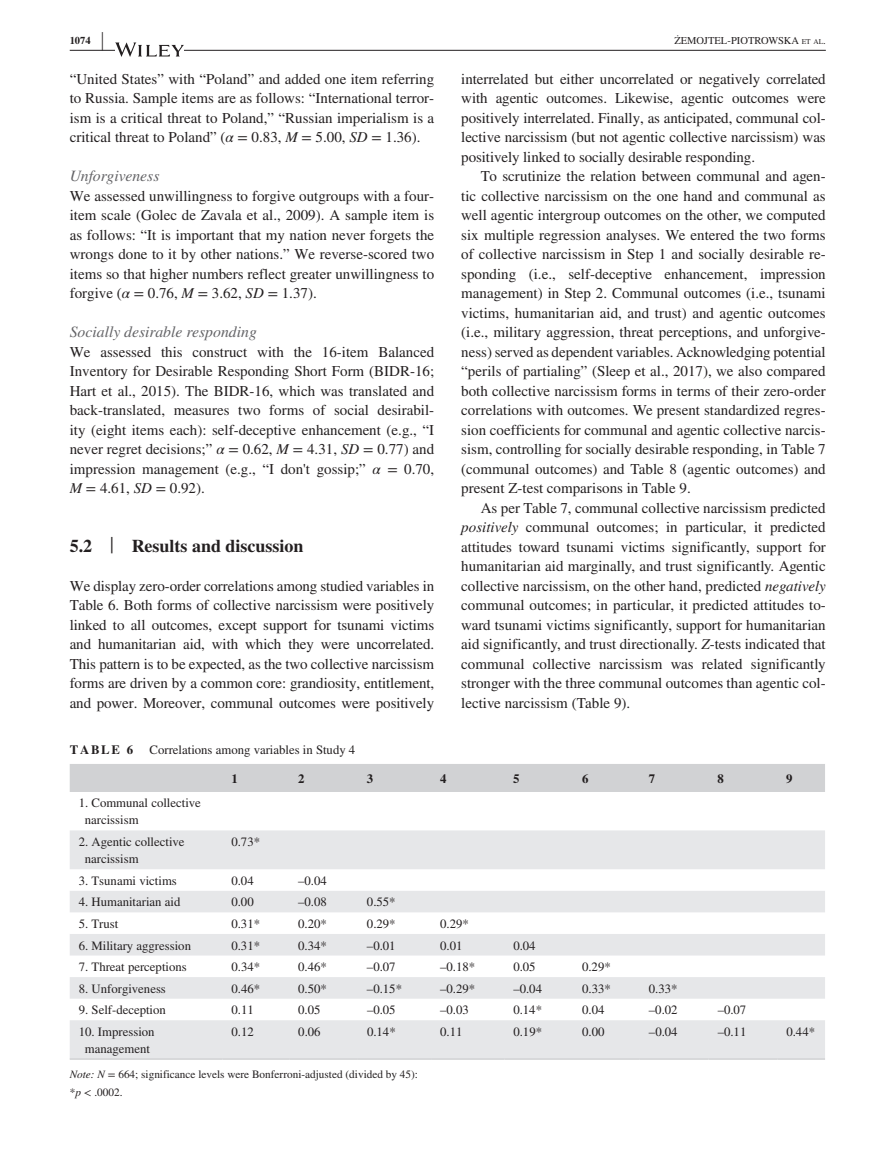
<style>
.page{position:relative;width:893px;height:1174px;background:#fff}
.page>*{position:absolute;margin:0;border:0;box-sizing:border-box;transform-origin:0 0}
.t1{font:700 25.95px "STIX";color:#231f20;scale:.36 1}
.t2{font:700 18px "STIX";color:#231f20}
.t3{font:italic 15.75px "STIX";color:#636366}
.t4{font:15px/19.5px "STIX";color:#231f20;text-align:justify}
.t5{font:12.75px/17.2px "STIX";color:#231f20}
.t6{font:700 12.75px "STIX";letter-spacing:.14em;color:#231f20}
.t7{font:11.25px/18px "STIX";color:#231f20}
.t8{font:10.5px "STIX";color:#231f20}
.t9{font:700 10.5px "STIX";color:#231f20}
.s1{font-size:7.35px}
.s2{font-style:italic}
.s3{font-weight:400;font-size:23.7px}
</style>
<div class="page">
<hr style="left:70px;top:50px;width:756px;height:1px;background:#231f20">
<svg style="left:115px;top:42px;width:69px;height:15px"></svg>
<div style="left:70px;top:764px;width:755px;height:28px;background:#d1d2d4"></div>
<svg style="left:70px;top:830px;width:755px;height:228px;fill:#e6e7e9"></svg>
<hr style="left:70px;top:1058px;width:152px;height:1px;background:#d1d2d4">
<hr style="left:222px;top:1058px;width:67px;height:1px;background:#d1d2d4">
<hr style="left:289px;top:1058px;width:69px;height:1px;background:#d1d2d4">
<hr style="left:358px;top:1058px;width:73px;height:1px;background:#d1d2d4">
<hr style="left:431px;top:1058px;width:73px;height:1px;background:#d1d2d4">
<hr style="left:504px;top:1058px;width:69px;height:1px;background:#d1d2d4">
<hr style="left:573px;top:1058px;width:67px;height:1px;background:#d1d2d4">
<hr style="left:640px;top:1058px;width:68px;height:1px;background:#d1d2d4">
<hr style="left:708px;top:1058px;width:69px;height:1px;background:#d1d2d4">
<hr style="left:777px;top:1058px;width:48px;height:1px;background:#d1d2d4">
<p class="t9" style="left:70px;top:34px;width:22px">1074</p>
<h1 class="t1" style="left:102px;top:26px;width:7px">|</h1>
<p class="t8" style="left:674px;top:33px;width:153px">ŻEMOJTEL-PIOTROWSKA <span class="s1">et al</span> .</p>
<p class="t4" style="left:70px;top:70px;width:366px">“United States” with “Poland” and added one item referring to Russia. Sample items are as follows: “International terror&shy;ism is a critical threat to Poland,” “Russian imperialism is a critical threat to Poland” (<span class="s2">α</span> = 0.83, <span class="s2">M</span> = 5.00, <span class="s2">SD</span> = 1.36).</p>
<p class="t3" style="left:70px;top:165px;width:91px">Unforgiveness</p>
<p class="t4" style="left:70px;top:187px;width:366px">We assessed unwillingness to forgive outgroups with a four&shy;item scale (Golec de Zavala et al., 2009). A sample item is as follows: “It is important that my nation never forgets the wrongs done to it by other nations.” We reverse-scored two items so that higher numbers reflect greater unwillingness to forgive (<span class="s2">α</span> = 0.76, <span class="s2">M</span> = 3.62, <span class="s2">SD</span> = 1.37).</p>
<p class="t3" style="left:70px;top:321px;width:189px">Socially desirable responding</p>
<p class="t4" style="left:70px;top:343px;width:366px">We assessed this construct with the 16-item Balanced Inventory for Desirable Responding Short Form (BIDR-16; Hart et al., 2015). The BIDR-16, which was translated and back-translated, measures two forms of social desirabil&shy;ity (eight items each): self-deceptive enhancement (e.g., “I never regret decisions;” <span class="s2">α</span> = 0.62, <span class="s2">M</span> = 4.31, <span class="s2">SD</span> = 0.77) and impression management (e.g., “I don't gossip;” <span class="s2">α</span> = 0.70, <span class="s2">M</span> = 4.61, <span class="s2">SD</span> = 0.92).</p>
<p class="t4" style="left:461px;top:70px;width:366px">interrelated but either uncorrelated or negatively correlated with agentic outcomes. Likewise, agentic outcomes were positively interrelated. Finally, as anticipated, communal col&shy;lective narcissism (but not agentic collective narcissism) was positively linked to socially desirable responding.</p>
<p class="t4" style="left:461px;top:167px;width:366px;text-indent:20px">To scrutinize the relation between communal and agen&shy;tic collective narcissism on the one hand and communal as well agentic intergroup outcomes on the other, we computed six multiple regression analyses. We entered the two forms of collective narcissism in Step 1 and socially desirable re&shy;sponding (i.e., self-deceptive enhancement, impression management) in Step 2. Communal outcomes (i.e., tsunami victims, humanitarian aid, and trust) and agentic outcomes (i.e., military aggression, threat perceptions, and unforgive&shy;ness) served as dependent variables. Acknowledging potential “perils of partialing” (Sleep et al., 2017), we also compared both collective narcissism forms in terms of their zero-order correlations with outcomes. We present standardized regres&shy;sion coefficients for communal and agentic collective narcis&shy;sism, controlling for socially desirable responding, in Table 7 (communal outcomes) and Table 8 (agentic outcomes) and present Z-test comparisons in Table 9.</p>
<p class="t4" style="left:461px;top:499px;width:366px;text-indent:19px">As per Table 7, communal collective narcissism predicted <span class="s2">positively</span> communal outcomes; in particular, it predicted attitudes toward tsunami victims significantly, support for humanitarian aid marginally, and trust significantly. Agentic collective narcissism, on the other hand, predicted <span class="s2">negatively </span>communal outcomes; in particular, it predicted attitudes to&shy;ward tsunami victims significantly, support for humanitarian aid significantly, and trust directionally. <span class="s2">Z</span>-tests indicated that communal collective narcissism was related significantly stronger with the three communal outcomes than agentic col&shy;lective narcissism (Table 9).</p>
<p class="t2" style="left:70px;top:535px;width:235px">5.2 <span class="s3">|</span> Results and discussion</p>
<p class="t4" style="left:70px;top:577px;width:366px">We display zero-order correlations among studied variables in Table 6. Both forms of collective narcissism were positively linked to all outcomes, except support for tsunami victims and humanitarian aid, with which they were uncorrelated.<br>This pattern is to be expected, as the two collective narcissism forms are driven by a common core: grandiosity, entitlement, and power. Moreover, communal outcomes were positively</p>
<p class="t6" style="left:70px;top:742px;width:65px">TABLE 6</p>
<p class="t5" style="left:150px;top:742px;width:207px">Correlations among variables in Study 4</p>
<p class="t6" style="left:231px;top:771px;width:8px">1</p>
<p class="t6" style="left:298px;top:771px;width:8px">2</p>
<p class="t6" style="left:367px;top:771px;width:8px">3</p>
<p class="t6" style="left:440px;top:771px;width:8px">4</p>
<p class="t6" style="left:513px;top:771px;width:8px">5</p>
<p class="t6" style="left:582px;top:771px;width:8px">6</p>
<p class="t6" style="left:649px;top:771px;width:8px">7</p>
<p class="t6" style="left:718px;top:771px;width:8px">8</p>
<p class="t6" style="left:786px;top:771px;width:8px">9</p>
<p class="t5" style="left:85px;top:795px;width:118px;text-indent:-6px">1. Communal collective narcissism</p>
<p class="t5" style="left:85px;top:834px;width:101px;text-indent:-6px">2. Agentic collective narcissism</p>
<p class="t5" style="left:231px;top:834px;width:30px">0.73*</p>
<p class="t5" style="left:79px;top:872px;width:100px">3. Tsunami victims</p>
<p class="t5" style="left:231px;top:872px;width:24px">0.04</p>
<p class="t5" style="left:298px;top:872px;width:30px">–0.04</p>
<p class="t5" style="left:79px;top:894px;width:103px">4. Humanitarian aid</p>
<p class="t5" style="left:231px;top:894px;width:24px">0.00</p>
<p class="t5" style="left:298px;top:894px;width:30px">–0.08</p>
<p class="t5" style="left:367px;top:894px;width:30px">0.55*</p>
<p class="t5" style="left:79px;top:916px;width:41px">5. Trust</p>
<p class="t5" style="left:231px;top:916px;width:30px">0.31*</p>
<p class="t5" style="left:298px;top:916px;width:30px">0.20*</p>
<p class="t5" style="left:367px;top:916px;width:30px">0.29*</p>
<p class="t5" style="left:440px;top:916px;width:30px">0.29*</p>
<p class="t5" style="left:79px;top:937px;width:114px">6. Military aggression</p>
<p class="t5" style="left:231px;top:937px;width:30px">0.31*</p>
<p class="t5" style="left:298px;top:937px;width:30px">0.34*</p>
<p class="t5" style="left:367px;top:937px;width:30px">–0.01</p>
<p class="t5" style="left:440px;top:937px;width:24px">0.01</p>
<p class="t5" style="left:513px;top:937px;width:24px">0.04</p>
<p class="t5" style="left:79px;top:959px;width:109px">7. Threat perceptions</p>
<p class="t5" style="left:231px;top:959px;width:30px">0.34*</p>
<p class="t5" style="left:298px;top:959px;width:30px">0.46*</p>
<p class="t5" style="left:367px;top:959px;width:30px">–0.07</p>
<p class="t5" style="left:440px;top:959px;width:37px">–0.18*</p>
<p class="t5" style="left:513px;top:959px;width:24px">0.05</p>
<p class="t5" style="left:582px;top:959px;width:30px">0.29*</p>
<p class="t5" style="left:79px;top:980px;width:89px">8. Unforgiveness</p>
<p class="t5" style="left:231px;top:980px;width:30px">0.46*</p>
<p class="t5" style="left:298px;top:980px;width:30px">0.50*</p>
<p class="t5" style="left:367px;top:980px;width:37px">–0.15*</p>
<p class="t5" style="left:440px;top:980px;width:37px">–0.29*</p>
<p class="t5" style="left:513px;top:980px;width:30px">–0.04</p>
<p class="t5" style="left:582px;top:980px;width:30px">0.33*</p>
<p class="t5" style="left:649px;top:980px;width:30px">0.33*</p>
<p class="t5" style="left:79px;top:1002px;width:89px">9. Self-deception</p>
<p class="t5" style="left:231px;top:1002px;width:24px">0.11</p>
<p class="t5" style="left:298px;top:1002px;width:24px">0.05</p>
<p class="t5" style="left:367px;top:1002px;width:30px">–0.05</p>
<p class="t5" style="left:440px;top:1002px;width:30px">–0.03</p>
<p class="t5" style="left:513px;top:1002px;width:30px">0.14*</p>
<p class="t5" style="left:582px;top:1002px;width:24px">0.04</p>
<p class="t5" style="left:649px;top:1002px;width:30px">–0.02</p>
<p class="t5" style="left:718px;top:1002px;width:30px">–0.07</p>
<p class="t5" style="left:79px;top:1023px;width:77px;text-align:center">10. Impression management</p>
<p class="t5" style="left:231px;top:1023px;width:24px">0.12</p>
<p class="t5" style="left:298px;top:1023px;width:24px">0.06</p>
<p class="t5" style="left:367px;top:1023px;width:30px">0.14*</p>
<p class="t5" style="left:440px;top:1023px;width:24px">0.11</p>
<p class="t5" style="left:513px;top:1023px;width:30px">0.19*</p>
<p class="t5" style="left:582px;top:1023px;width:24px">0.00</p>
<p class="t5" style="left:649px;top:1023px;width:30px">–0.04</p>
<p class="t5" style="left:718px;top:1023px;width:30px">–0.11</p>
<p class="t5" style="left:786px;top:1023px;width:30px">0.44*</p>
<p class="t7" style="left:70px;top:1065px;width:350px"><span class="s2">Note: N</span> = 664; significance levels were Bonferroni-adjusted (divided by 45): *<span class="s2">p</span> &lt; .0002.</p>
</div>
